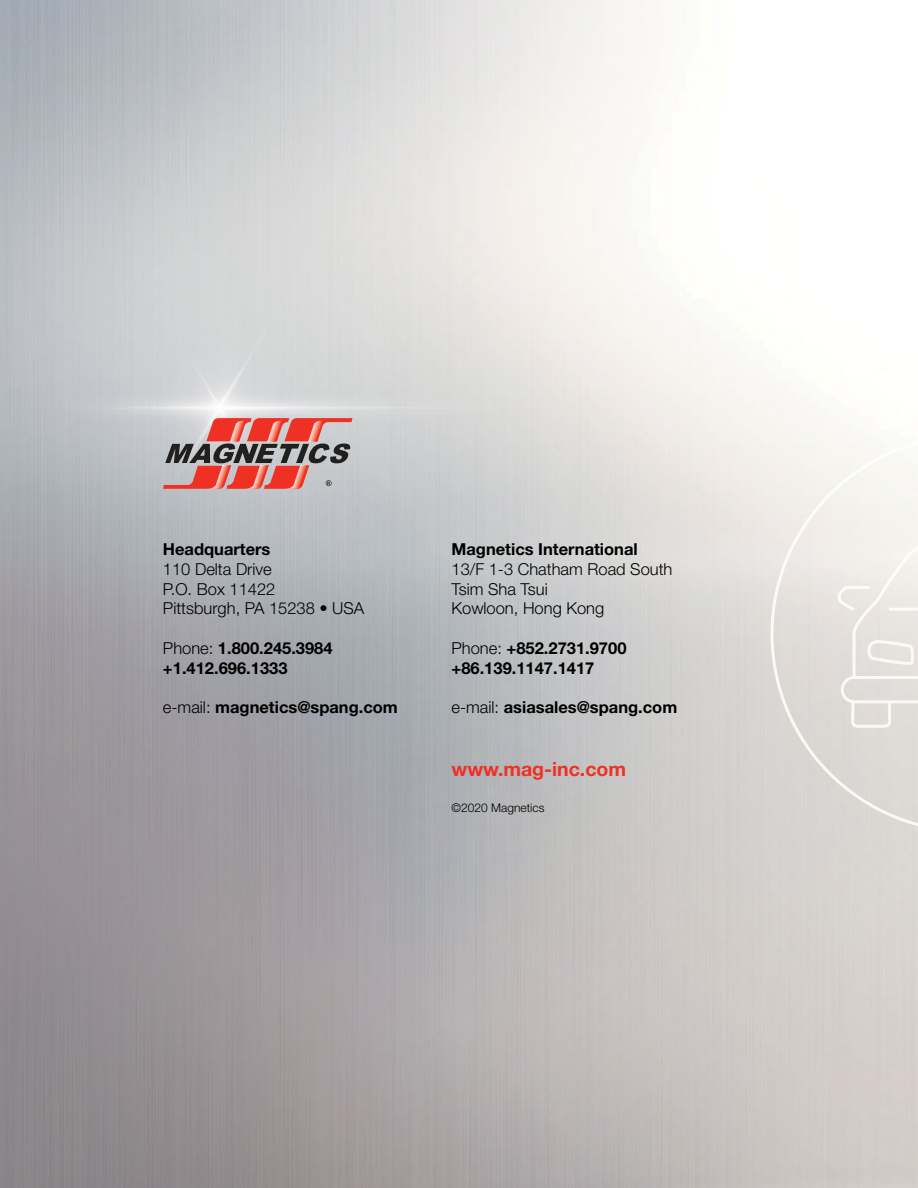
<style>
.page{position:relative;width:918px;height:1188px;background:#fff}
.page>*{position:absolute;margin:0;border:0;box-sizing:border-box;transform-origin:0 0}
.t1{font:700 19.5px "Helvetica Neue";color:#ee3124}
.t2{font:700 16.5px/19.8px "Helvetica Neue";color:#000}
.t3{font:300 16.5px/19.8px "Helvetica Neue";color:#000}
.t4{font:300 12px "Helvetica Neue";color:#000}
.s1{font-weight:300}
</style>
<div class="page">
<svg style="left:751px;top:428px;width:167px;height:407px;background:#e2dfdb"></svg>
<svg style="left:833px;top:431px;width:85px;height:298px"></svg>
<svg style="left:163px;top:418px;width:189px;height:71px;background:#bc817d"></svg>
<p class="t2" style="left:163px;top:539px;width:109px">Headquarters</p>
<p class="t3" style="left:163px;top:559px;width:203px">110 Delta Drive<br>P.O. Box 11422<br>Pittsburgh, PA 15238 • USA</p>
<p class="t2" style="left:163px;top:638px;width:171px"><span class="s1">Phone:</span> 1.800.245.3984 +1.412.696.1333</p>
<p class="t2" style="left:163px;top:697px;width:236px"><span class="s1">e-mail:</span> magnetics@spang.com</p>
<p class="t2" style="left:451px;top:539px;width:188px">Magnetics International</p>
<p class="t3" style="left:451px;top:559px;width:222px">13/F 1-3 Chatham Road South<br>Tsim Sha Tsui<br>Kowloon, Hong Kong</p>
<p class="t2" style="left:451px;top:638px;width:177px"><span class="s1">Phone:</span> +852.2731.9700 +86.139.1147.1417</p>
<p class="t2" style="left:451px;top:697px;width:227px"><span class="s1">e-mail:</span> asiasales@spang.com</p>
<p class="t1" style="left:452px;top:757px;width:176px">www.mag-inc.com</p>
<p class="t4" style="left:452px;top:801px;width:94px">©2020 Magnetics</p>
</div>
